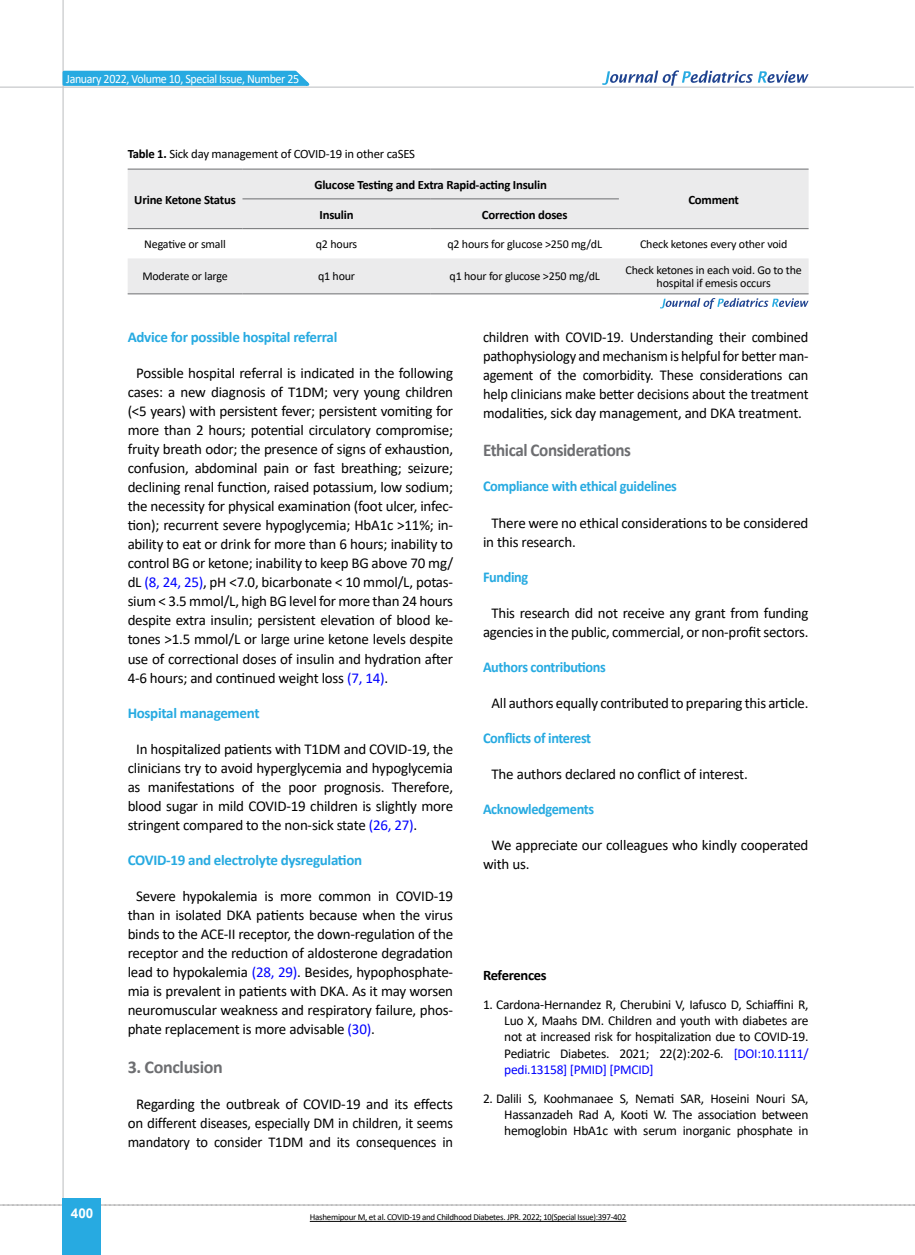
<style>
.page{position:relative;width:915px;height:1255px;background:#fff}
.page>*{position:absolute;margin:0;border:0;box-sizing:border-box;transform-origin:0 0}
.t1{font:700 18px "Calibri";letter-spacing:-.025em;color:#6d6e71;scale:.95 1}
.t2{font:700 18px "Calibri";letter-spacing:-.025em;color:#6d6e71}
.t3{font:15px/19px "Calibri";letter-spacing:-.015em;color:#000;text-align:justify}
.t4{font:15px/19px "Calibri";letter-spacing:-.015em;color:#000;text-align:justify;scale:.96 1}
.t5{font:700 15px "Calibri";letter-spacing:-.025em;color:#27aae1;scale:.95 1}
.t6{font:700 15px "Calibri";letter-spacing:-.025em;color:#27aae1}
.t7{font:700 14.55px "Calibri";letter-spacing:-.02em;color:#000}
.t8{font:13.5px/16.2px "Calibri";letter-spacing:-.02em;color:#000;text-align:justify}
.t9{font:700 13.5px "Arial";color:#fff}
.t10{font:700 12.75px "Calibri";letter-spacing:-.015em;color:#000}
.t11{font:12.75px "Calibri";letter-spacing:-.015em;color:#000}
.t12{font:12.75px "Calibri";letter-spacing:-.03em;color:#fff;scale:.94 1}
.t13{font:12px/13.5px "Calibri";letter-spacing:-.015em;color:#000;text-align:center}
.t14{font:9px "Calibri";letter-spacing:-.03em;color:#000}
.s1{font-weight:700}
.s2{color:#00f}
</style>
<div class="page">
<svg style="left:0;top:1204px;width:915px;height:1px"></svg>
<hr style="left:62px;top:0;width:2px;height:1254px;background:#c2c4c6">
<div style="left:63px;top:1198px;width:38px;height:56px;background:#27aae1"></div>
<svg style="left:61px;top:69px;width:254px;height:18px;background:#50b9e5"></svg>
<svg style="left:602px;top:70px;width:206px;height:16px"></svg>
<hr style="left:0;top:87px;width:913px;height:1px;background:#c2c4c6">
<svg style="left:128px;top:170px;width:680px;height:123px;fill:#ebebec"></svg>
<hr style="left:128px;top:169px;width:114px;height:1px;background:#6d6e71">
<hr style="left:128px;top:228px;width:114px;height:1px;background:#6d6e71">
<hr style="left:242px;top:169px;width:188px;height:1px;background:#6d6e71">
<hr style="left:430px;top:169px;width:188px;height:1px;background:#6d6e71">
<hr style="left:618px;top:169px;width:190px;height:1px;background:#6d6e71">
<hr style="left:618px;top:228px;width:190px;height:1px;background:#6d6e71">
<hr style="left:242px;top:198px;width:188px;height:1px;background:#6d6e71">
<hr style="left:430px;top:198px;width:188px;height:1px;background:#6d6e71">
<hr style="left:242px;top:228px;width:188px;height:1px;background:#6d6e71">
<hr style="left:430px;top:228px;width:188px;height:1px;background:#6d6e71">
<hr style="left:128px;top:293px;width:114px;height:1px;background:#6d6e71">
<hr style="left:242px;top:293px;width:188px;height:1px;background:#6d6e71">
<hr style="left:430px;top:293px;width:188px;height:1px;background:#6d6e71">
<hr style="left:618px;top:293px;width:190px;height:1px;background:#6d6e71">
<svg style="left:660px;top:298px;width:148px;height:11px"></svg>
<hr style="left:310px;top:1220px;width:316px;height:1px;background:#000">
<p class="t12" style="left:66px;top:69px;width:249px">January 2022, Volume 10, Special Issue, Number 25</p>
<p class="t11" style="left:128px;top:145px;width:289px"><span class="s1">Table 1.</span> Sick day management of COVID-19 in other caSES</p>
<p class="t10" style="left:134px;top:190px;width:103px">Urine Ketone Status</p>
<p class="t10" style="left:314px;top:175px;width:234px">Glucose Testing and Extra Rapid-acting Insulin</p>
<p class="t10" style="left:319px;top:205px;width:36px">Insulin</p>
<p class="t10" style="left:482px;top:205px;width:87px">Correction doses</p>
<p class="t10" style="left:688px;top:190px;width:52px">Comment</p>
<p class="t13" style="left:144px;top:237px;width:83px">Negative or small</p>
<p class="t13" style="left:316px;top:237px;width:43px">q2 hours</p>
<p class="t13" style="left:447px;top:237px;width:156px">q2 hours for glucose &gt;250 mg/dL</p>
<p class="t13" style="left:639px;top:237px;width:149px">Check ketones every other void</p>
<p class="t13" style="left:142px;top:269px;width:87px">Moderate or large</p>
<p class="t13" style="left:318px;top:269px;width:39px">q1 hour</p>
<p class="t13" style="left:449px;top:269px;width:152px">q1 hour for glucose &gt;250 mg/dL</p>
<p class="t13" style="left:625px;top:263px;width:178px">Check ketones in each void. Go to the hospital if emesis occurs</p>
<p class="t9" style="left:71px;top:1203px;width:24px">400</p>
<p class="t6" style="left:128px;top:326px;width:211px">Advice for possible hospital referral</p>
<p class="t3" style="left:128px;top:363px;width:327px;text-indent:9px">Possible hospital referral is indicated in the following cases: a new diagnosis of T1DM; very young children (&lt;5 years) with persistent fever; persistent vomiting for more than 2 hours; potential circulatory compromise; fruity breath odor; the presence of signs of exhaustion, confusion, abdominal pain or fast breathing; seizure; declining renal function, raised potassium, low sodium; the necessity for physical examination (foot ulcer, infec&shy;tion); recurrent severe hypoglycemia; HbA1c &gt;11%; in&shy;ability to eat or drink for more than 6 hours; inability to control BG or ketone; inability to keep BG above 70 mg/ dL <span class="s2">(8, 24, 25)</span>, pH &lt;7.0, bicarbonate &lt; 10 mmol/L, potas&shy;sium &lt; 3.5 mmol/L, high BG level for more than 24 hours despite extra insulin; persistent elevation of blood ke&shy;tones &gt;1.5 mmol/L or large urine ketone levels despite use of correctional doses of insulin and hydration after 4-6 hours; and continued weight loss <span class="s2">(7, 14)</span>.</p>
<p class="t6" style="left:128px;top:702px;width:133px">Hospital management</p>
<p class="t3" style="left:128px;top:738px;width:327px;text-indent:9px">In hospitalized patients with T1DM and COVID-19, the clinicians try to avoid hyperglycemia and hypoglycemia as manifestations of the poor prognosis. Therefore, blood sugar in mild COVID-19 children is slightly more stringent compared to the non-sick state <span class="s2">(26, 27)</span>.</p>
<p class="t6" style="left:128px;top:849px;width:236px">COVID-19 and electrolyte dysregulation</p>
<p class="t3" style="left:128px;top:886px;width:327px;text-indent:9px">Severe hypokalemia is more common in COVID-19 than in isolated DKA patients because when the virus binds to the ACE-II receptor, the down-regulation of the receptor and the reduction of aldosterone degradation lead to hypokalemia <span class="s2">(28, 29)</span>. Besides, hypophosphate&shy;mia is prevalent in patients with DKA. As it may worsen neuromuscular weakness and respiratory failure, phos&shy;phate replacement is more advisable <span class="s2">(30)</span>.</p>
<p class="t2" style="left:128px;top:1054px;width:97px">3. Conclusion</p>
<p class="t3" style="left:128px;top:1094px;width:327px;text-align:center">Regarding the outbreak of COVID-19 and its effects on different diseases, especially DM in children, it seems mandatory to consider T1DM and its consequences in</p>
<p class="t4" style="left:483px;top:326px;width:340px">children with COVID-19. Understanding their combined pathophysiology and mechanism is helpful for better man&shy;agement of the comorbidity. These considerations can help clinicians make better decisions about the treatment modalities, sick day management, and DKA treatment.</p>
<p class="t1" style="left:483px;top:437px;width:157px">Ethical Considerations</p>
<p class="t5" style="left:483px;top:476px;width:205px">Compliance with ethical guidelines</p>
<p class="t3" style="left:483px;top:512px;width:327px;text-indent:9px">There were no ethical considerations to be considered in this research.</p>
<p class="t5" style="left:483px;top:566px;width:49px">Funding</p>
<p class="t3" style="left:483px;top:602px;width:327px;text-align:center">This research did not receive any grant from funding agencies in the public, commercial, or non-profit sectors.</p>
<p class="t5" style="left:483px;top:656px;width:131px">Authors contributions</p>
<p class="t3" style="left:491px;top:693px;width:318px">All authors equally contributed to preparing this article.</p>
<p class="t5" style="left:483px;top:727px;width:115px">Conflicts of interest</p>
<p class="t3" style="left:491px;top:764px;width:258px">The authors declared no conflict of interest.</p>
<p class="t5" style="left:483px;top:798px;width:118px">Acknowledgements</p>
<p class="t3" style="left:483px;top:835px;width:327px;text-indent:9px">We appreciate our colleagues who kindly cooperated with us.</p>
<p class="t7" style="left:483px;top:964px;width:65px">References</p>
<p class="t8" style="left:504px;top:996px;width:306px;text-indent:-21px">1. Cardona‐Hernandez R, Cherubini V, Iafusco D, Schiaffini R, Luo X, Maahs DM. Children and youth with diabetes are not at increased risk for hospitalization due to COVID‐19.<br>Pediatric Diabetes. 2021; 22(2):202-6. <span class="s2">[DOI:10.1111/ pedi.13158] [PMID] [PMCID]</span></p>
<p class="t8" style="left:504px;top:1089px;width:305px;text-indent:-21px">2. Dalili S, Koohmanaee S, Nemati SAR, Hoseini Nouri SA, Hassanzadeh Rad A, Kooti W. The association between hemoglobin HbA1c with serum inorganic phosphate in</p>
<p class="t14" style="left:310px;top:1210px;width:318px">Hashemipour M, et al. COVID-19 and Childhood Diabetes. JPR. 2022; 10(Special Issue):397-402</p>
</div>
